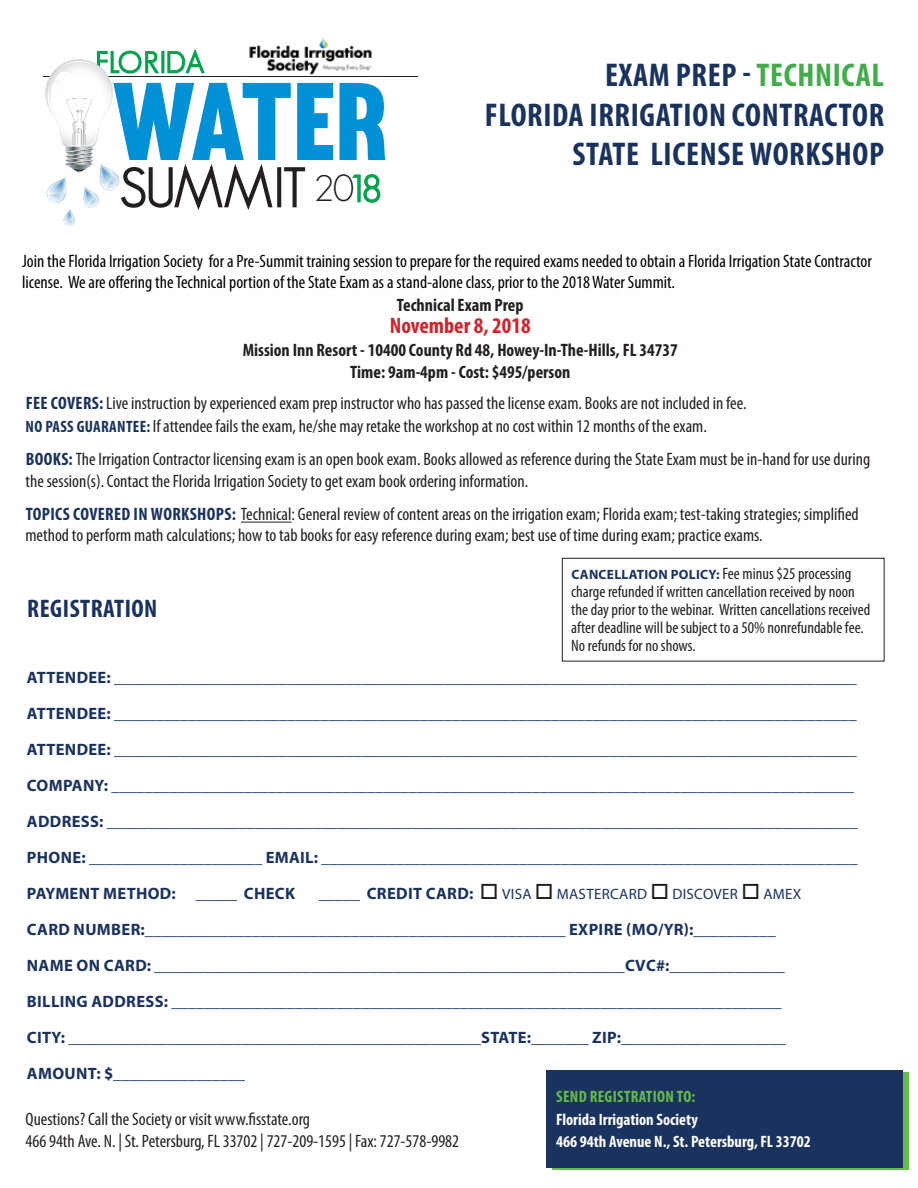
<style>
.page{position:relative;width:918px;height:1188px;background:#fff}
.page>*{position:absolute;margin:0;border:0;box-sizing:border-box;transform-origin:0 0}
.t1{font:108px "Muro";letter-spacing:-.035em;color:#0090d5}
.t2{font:300 53.55px "Geosans";letter-spacing:-.02em;color:#231f20}
.t3{font:700 condensed 33px "Myriad Pro";letter-spacing:.02em;color:#1a325e}
.t4{font:700 condensed 25.5px "Myriad Pro";color:#1a325e}
.t5{font:700 condensed 22.5px "Myriad Pro";color:#d2232a}
.t6{font:condensed 18px/22.5px "Myriad Pro";color:#231f20}
.t7{font:condensed 18px/21px "Myriad Pro";color:#000101}
.t8{font:700 condensed 18px/22.5px "Myriad Pro";color:#231f20;text-align:center}
.t9{font:700 condensed 18px "Myriad Pro";letter-spacing:.02em;color:#1a325e}
.t10{font:700 16.5px/36px "Myriad Pro";letter-spacing:.02em;color:#1a325e}
.t11{font:condensed 16.5px/18px "Myriad Pro";color:#231f20}
.t12{font:700 condensed 16.5px/22.5px "Myriad Pro";color:#fff}
.t13{font:700 condensed 16.5px "Myriad Pro";letter-spacing:.02em;color:#65bc46}
.t14{font:15px "Myriad Pro";letter-spacing:.02em;color:#1a325e}
.s1{font-size:36.3px}
.s2{font-size:36.3px;color:#00a34e}
.s3{color:#41ad49}
.s4{font-weight:700;color:#1a325e}
.s5{font-weight:700;font-size:16.5px;color:#1a325e}
.s6{font-weight:700;font-stretch:normal;font-size:13.5px;color:#1a325e}
.s7{font-weight:700;font-size:16.5px}
.s8{color:#231f20}
</style>
<div class="page">
<hr style="left:241px;top:522px;width:51px;height:1px;background:#231f20">
<svg style="left:552px;top:1073px;width:356px;height:97px;background:#539c4b"></svg>
<div style="left:546px;top:1070px;width:357px;height:97px;background:#1a325e"></div>
<div style="left:562px;top:558px;width:323px;height:104px;border:1px solid #231f20"></div>
<hr style="left:43px;top:76px;width:375px;height:1px;background:#231f20">
<svg style="left:352px;top:174px;width:29px;height:29px"></svg>
<svg style="left:45px;top:48px;width:261px;height:179px"></svg>
<img style="left:245px;top:37px;width:127px;height:46px">
<img style="left:245px;top:76px;width:127px;height:1px">
<h1 class="t1" style="left:110px;top:56px;width:280px">WATER</h1>
<h2 class="t2" style="left:120px;top:158px;width:263px">SUMMIT <span class="s1">20</span><span class="s2">18</span></h2>
<h3 class="t3" style="left:605px;top:54px;width:281px">EXAM PREP - <span class="s3">Technical</span></h3>
<h3 class="t3" style="left:485px;top:94px;width:401px">FLORIDA IRRIGATION CONTRACTOR</h3>
<h3 class="t3" style="left:572px;top:134px;width:297px">STATE license Workshop</h3>
<p class="t7" style="left:22px;top:251px;width:851px">Join the Florida Irrigation Society for a Pre-Summit training session to prepare for the required exams needed to obtain a Florida Irrigation State Contractor license. We are offering the Technical portion of the State Exam as a stand-alone class, prior to the 2018 Water Summit.</p>
<p class="t8" style="left:397px;top:293px;width:128px">Technical Exam Prep</p>
<h3 class="t5" style="left:390px;top:312px;width:142px">November 8, 2018</h3>
<p class="t8" style="left:243px;top:338px;width:437px">Mission Inn Resort - 10400 County Rd 48, Howey-In-The-Hills, FL 34737<br>Time: 9am-4pm - Cost: $495/person</p>
<p class="t6" style="left:26px;top:392px;width:722px"><span class="s4">Fee COVERS:</span> Live instruction by experienced exam prep instructor who has passed the license exam. Books are not included in fee.<br><span class="s5">No Pass Guarantee:</span> If attendee fails the exam, he/she may retake the workshop at no cost within 12 months of the exam.</p>
<p class="t6" style="left:25px;top:447px;width:846px"><span class="s4">BOOKS:</span> The Irrigation Contractor licensing exam is an open book exam. Books allowed as reference during the State Exam must be in-hand for use during the session(s). Contact the Florida Irrigation Society to get exam book ordering information.</p>
<p class="t9" style="left:26px;top:503px;width:57px">Topics Covered</p>
<p class="t6" style="left:25px;top:504px;width:835px;line-height:21px;text-indent:108px"><span class="s4">in WorkshopS:</span> Technical: General review of content areas on the irrigation exam; Florida exam; test-taking strategies; simplified method to perform math calculations; how to tab books for easy reference during exam; best use of time during exam; practice exams.</p>
<h3 class="t4" style="left:27px;top:592px;width:55px">registrat</h3>
<h3 class="t4" style="left:125px;top:592px;width:34px">ion</h3>
<p class="t11" style="left:571px;top:565px;width:301px"><span class="s6">CANCELLATION POLICY:</span> Fee minus $25 processing charge refunded if written cancellation received by noon the day prior to the webinar. Written cancellations received after deadline will be subject to a 50% nonrefundable fee.<br>No refunds for no shows.</p>
<p class="t10" style="left:27px;top:658px;width:832px">ATTENDEE: __________________________________________________________________________________________ ATTENDEE: __________________________________________________________________________________________ ATTENDEE: __________________________________________________________________________________________ COMPANY: __________________________________________________________________________________________ ADDRESS: ___________________________________________________________________________________________ PHONE: _____________________ EMAIL: _________________________________________________________________ PAYMENT METHOD: _____ CHECK</p>
<p class="t14" style="left:319px;top:884px;width:484px"><span class="s7">_____ CREDIT CARD:</span> <span class="s8">□</span> VISA <span class="s8">□</span> MASTERCARD <span class="s8">□</span> DISCOVER <span class="s8">□</span> AM EX</p>
<p class="t10" style="left:27px;top:910px;width:761px">CARD NUMBER:___________________________________________________ EXPIRE (MO/YR):__________ NAME ON CARD: _________________________________________________________CVC#:______________ BILLING ADDRESS: __________________________________________________________________________ CITY: __________________________________________________STATE:_______ ZIP:____________________ AMOUNT</p>
<p class="t10" style="left:96px;top:1055px;width:150px">: $________________</p>
<p class="t6" style="left:26px;top:1107px;width:435px">Questions? Call the Society or visit www.fisstate.org<br>466 94th Ave. N. | St. Petersburg, FL 33702 | 727-209-1595 | Fax: 727-578-9982</p>
<p class="t13" style="left:556px;top:1086px;width:141px">Send REGISTRATION to:</p>
<p class="t12" style="left:556px;top:1108px;width:256px">Florida Irrigation Society<br>466 94th Avenue N., St. Petersburg, FL 33702</p>
</div>
